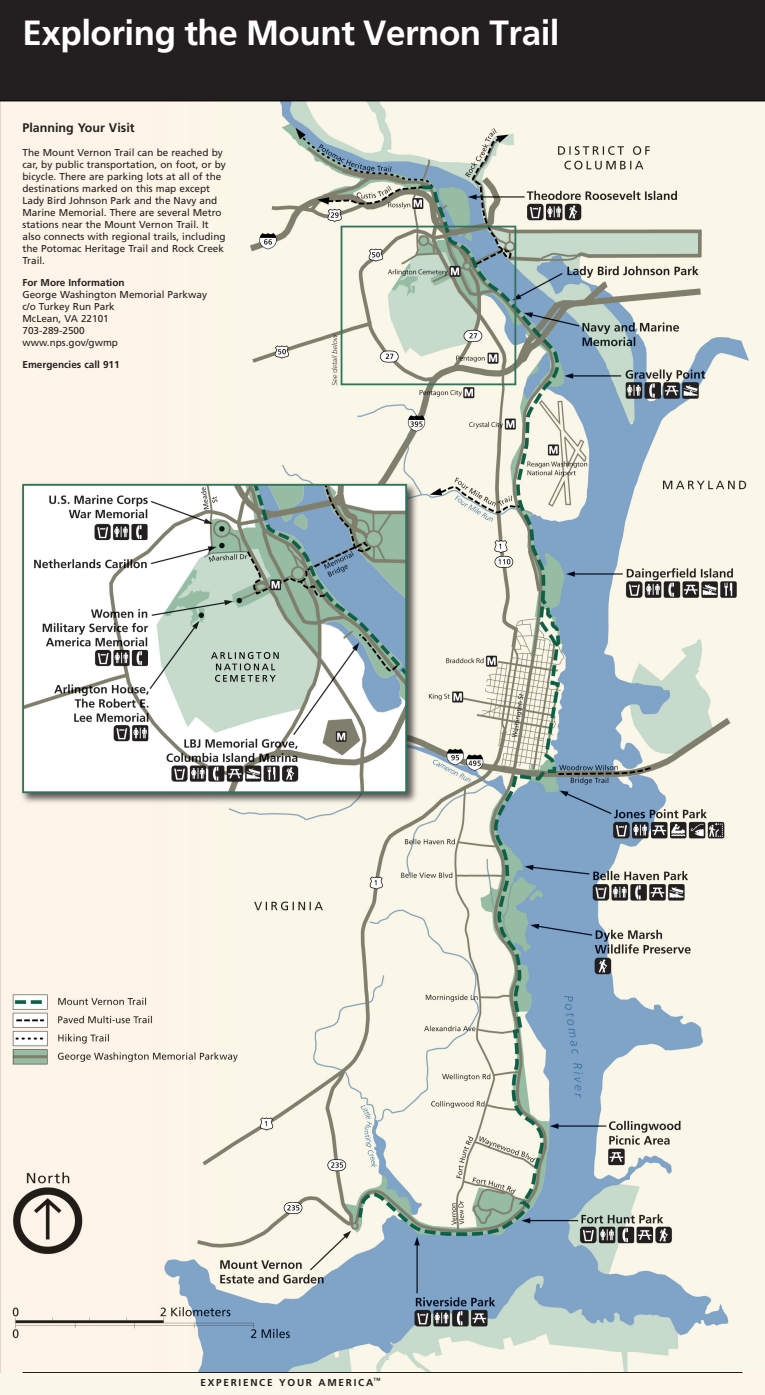
<style>
.page{position:relative;width:765px;height:1395px;background:#fff}
.page>*{position:absolute;margin:0;border:0;box-sizing:border-box;transform-origin:0 0}
.Black-band_site_name{font:700 35px "Frutiger LT Std";letter-spacing:-.015em;color:#fff}
.Map_Info_Heading{font:700 12.5px "Frutiger LT Std";color:#231f20}
.Map_Info{font:10px/12px "Frutiger LT Std";color:#231f20}
.EXPERIENCE_YOUR_AME{font:700 10px "Frutiger LT Std";letter-spacing:.17em;color:#231f20}
.Map_Info-2{font:700 10px "Frutiger LT Std";color:#231f20}
.s1{font-weight:700}
</style>
<div class="page">
<img style="left:0;top:101px;width:765px;height:1271px">
<div style="left:20px;top:481px;width:398px;height:323px;background:#231f20;opacity:.75"></div>
<img style="left:25px;top:487px;width:379px;height:303px">
<div style="left:22px;top:484px;width:385px;height:309px;border:2px solid #31745c"></div>
<hr style="left:22px;top:1372px;width:720px;height:1px;background:#231f20">
<div style="left:0;top:0;width:765px;height:101px;background:#231f20"></div>
<p class="Black-band_site_name" style="left:22px;top:12px;width:539px">Exploring the Mount Vernon Trail</p>
<p class="Map_Info_Heading" style="left:22px;top:120px;width:114px">Planning Your Visit</p>
<p class="Map_Info" style="left:22px;top:147px;width:205px">The Mount Vernon Trail can be reached by car, by public transportation, on foot, or by bicycle. There are parking lots at all of the destinations marked on this map except Lady Bird Johnson Park and the Navy and Marine Memorial. There are several Metro stations near the Mount Vernon Trail. It also connects with regional trails, including the Potomac Heritage Trail and Rock Creek Trail.</p>
<p class="Map_Info" style="left:22px;top:277px;width:186px"><span class="s1">For More Information<br></span>George Washington Memorial Parkway c/o Turkey Run Park<br>McLean, VA 22101<br>703-289-2500<br>www.nps.gov/gwmp</p>
<p class="Map_Info-2" style="left:22px;top:359px;width:99px">Emergencies call 911</p>
<p class="EXPERIENCE_YOUR_AME" style="left:201px;top:1377px;width:182px">EXPERIENCE YOUR AMERICA<sup>™</sup></p>
</div>
